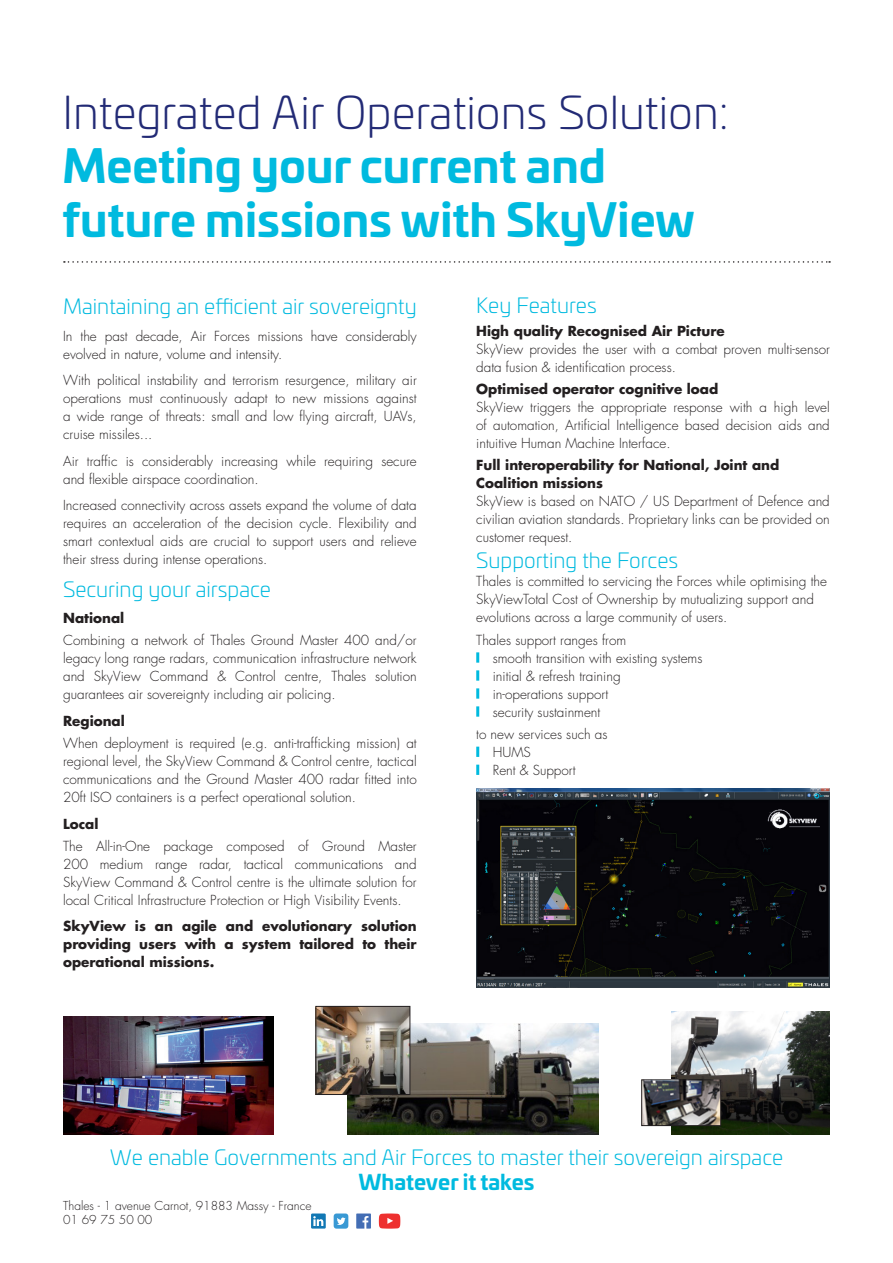
<style>
.page{position:relative;width:893px;height:1263px;background:#fff}
.page>*{position:absolute;margin:0;border:0;box-sizing:border-box;transform-origin:0 0}
.t1{font:700 45px/54px "Univia Pro";color:#00badf}
.t2{font:300 45px "Univia Pro";color:#222a75}
._00heading1{font:300 21px "Univia Pro";color:#00badf}
.t3{font:700 21px "Univia Pro";color:#00badf}
.t4{font:300 13.5px/18px "Futura Std";color:#231f20;text-align:justify}
.t5{font:700 13.5px/18px "Futura Std";color:#231f20;text-align:justify}
.t6{font:300 12px "Futura Std";color:#231f20}
</style>
<div class="page">
<svg style="left:64px;top:261px;width:766px;height:2px"></svg>
<svg style="left:476px;top:652px;width:3px;height:11px"></svg>
<svg style="left:476px;top:670px;width:3px;height:11px"></svg>
<svg style="left:476px;top:688px;width:3px;height:11px"></svg>
<svg style="left:476px;top:706px;width:3px;height:11px"></svg>
<svg style="left:476px;top:747px;width:3px;height:10px"></svg>
<svg style="left:476px;top:765px;width:3px;height:10px"></svg>
<svg style="left:311px;top:1213px;width:15px;height:15px"></svg>
<svg style="left:356px;top:1213px;width:15px;height:15px"></svg>
<svg style="left:379px;top:1213px;width:21px;height:15px"></svg>
<svg style="left:334px;top:1213px;width:14px;height:15px"></svg>
<img style="left:476px;top:788px;width:354px;height:199px">
<img style="left:765px;top:808px;width:55px;height:22px">
<img style="left:63px;top:1017px;width:210px;height:118px">
<img style="left:347px;top:1023px;width:252px;height:112px">
<img style="left:318px;top:1008px;width:90px;height:85px">
<div style="left:316px;top:1006px;width:94px;height:89px;border:1px solid #231f20"></div>
<img style="left:671px;top:1012px;width:159px;height:123px">
<img style="left:643px;top:1081px;width:76px;height:43px">
<div style="left:641px;top:1079px;width:80px;height:47px;border:1px solid #231f20"></div>
<p class="t2" style="left:62px;top:81px;width:668px">Integrated Air Operations Solution:</p>
<p class="t1" style="left:62px;top:136px;width:634px">Meeting your current and future missions with SkyView</p>
<p class="_00heading1" style="left:63px;top:291px;width:355px">Maintaining an efficient air sovereignty</p>
<p class="t4" style="left:63px;top:327px;width:355px">In the past decade, Air Forces missions have considerably evolved in nature, volume and intensity.</p>
<p class="t4" style="left:63px;top:371px;width:355px">With political instability and terrorism resurgence, military air operations must continuously adapt to new missions against a wide range of threats: small and low flying aircraft, UAVs, cruise missiles...</p>
<p class="t4" style="left:63px;top:452px;width:355px">Air traffic is considerably increasing while requiring secure and flexible airspace coordination.</p>
<p class="t4" style="left:63px;top:496px;width:355px">Increased connectivity across assets expand the volume of data requires an acceleration of the decision cycle. Flexibility and smart contextual aids are crucial to support users and relieve their stress during intense operations.</p>
<p class="_00heading1" style="left:63px;top:574px;width:209px">Securing your airspace</p>
<p class="t5" style="left:63px;top:609px;width:63px">National</p>
<p class="t4" style="left:63px;top:632px;width:355px">Combining a network of Thales Ground Master 400 and/or legacy long range radars, communication infrastructure network and SkyView Command &amp; Control centre, Thales solution guarantees air sovereignty including air policing.</p>
<p class="t5" style="left:63px;top:712px;width:63px">Regional</p>
<p class="t4" style="left:63px;top:734px;width:355px">When deployment is required (e.g. anti-trafficking mission) at regional level, the SkyView Command &amp; Control centre, tactical communications and the Ground Master 400 radar fitted into 20ft ISO containers is a perfect operational solution.</p>
<p class="t5" style="left:63px;top:814px;width:37px">Local</p>
<p class="t4" style="left:63px;top:837px;width:355px">The All-in-One package composed of Ground Master 200 medium range radar, tactical communications and SkyView Command &amp; Control centre is the ultimate solution for local Critical Infrastructure Protection or High Visibility Events.</p>
<p class="t5" style="left:63px;top:917px;width:355px">SkyView is an agile and evolutionary solution providing users with a system tailored to their operational missions.</p>
<p class="_00heading1" style="left:476px;top:291px;width:122px">Key Features</p>
<p class="t5" style="left:476px;top:321px;width:250px">High quality Recognised Air Picture</p>
<p class="t4" style="left:476px;top:340px;width:355px">SkyView provides the user with a combat proven multi-sensor data fusion &amp; identification process.</p>
<p class="t5" style="left:476px;top:380px;width:244px">Optimised operator cognitive load</p>
<p class="t4" style="left:476px;top:398px;width:355px">SkyView triggers the appropriate response with a high level of automation, Artificial Intelligence based decision aids and intuitive Human Machine Interface.</p>
<p class="t5" style="left:476px;top:456px;width:305px">Full interoperability for National, Joint and<br>Coalition missions</p>
<p class="t4" style="left:476px;top:493px;width:355px">SkyView is based on NATO / US Department of Defence and civilian aviation standards. Proprietary links can be provided on customer request.</p>
<p class="_00heading1" style="left:476px;top:546px;width:203px">Supporting the Forces</p>
<p class="t4" style="left:476px;top:573px;width:352px;text-align:left">Thales is committed to servicing the Forces while optimising the<br>SkyViewTotal Cost of Ownership by mutualizing support and evolutions across a large community of users.</p>
<p class="t4" style="left:476px;top:631px;width:151px">Thales support ranges from</p>
<p class="t4" style="left:493px;top:649px;width:211px">smooth transition with existing systems</p>
<p class="t4" style="left:493px;top:667px;width:129px">initial &amp; refresh training</p>
<p class="t4" style="left:493px;top:685px;width:117px">in-operations support</p>
<p class="t4" style="left:493px;top:703px;width:109px">security sustainment</p>
<p class="t4" style="left:476px;top:725px;width:133px">to new services such as</p>
<p class="t4" style="left:493px;top:743px;width:40px">HUMS</p>
<p class="t4" style="left:493px;top:761px;width:85px">Rent &amp; Support</p>
<p class="_00heading1" style="left:110px;top:1142px;width:675px">We enable Governments and Air Forces to master their sovereign airspace</p>
<p class="t3" style="left:358px;top:1165px;width:178px">Whatever it takes</p>
<p class="t6" style="left:63px;top:1198px;width:250px">Thales - 1 avenue Carnot, 91883 Massy - France</p>
<p class="t6" style="left:63px;top:1212px;width:91px">01 69 75 50 00</p>
</div>
